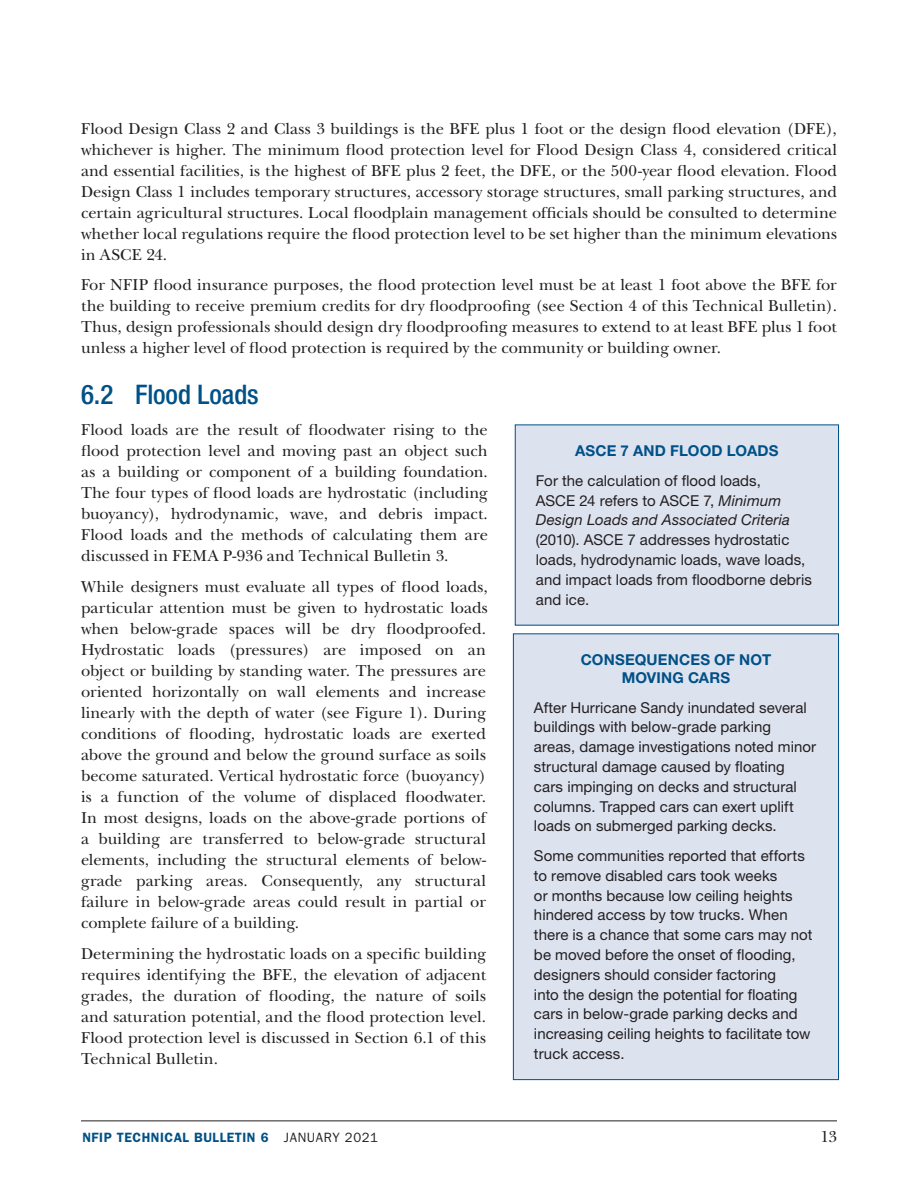
<style>
.page{position:relative;width:918px;height:1188px;background:#fff}
.page>*{position:absolute;margin:0;border:0;box-sizing:border-box;transform-origin:0 0}
.t1{font:500 condensed 27px "Helvetica Neue LT Std";letter-spacing:-.005em;color:#005187}
.t2{font:16.5px/21px "New Baskerville";color:#231f20;text-align:justify}
.t3{font:15px/19.8px "Helvetica Neue LT Std";letter-spacing:.005em;color:#231f20}
.t4{font:700 15px/18px "Helvetica Neue LT Std";letter-spacing:.01em;color:#005187;text-align:center}
.t5{font:600 13.5px "ITC Franklin Gothic Std";letter-spacing:.04em;color:#005187}
.s1{font-style:italic}
.s2{font-weight:400;color:#231f20}
</style>
<div class="page">
<hr style="left:81px;top:1120px;width:756px;height:1px;background:#231f20">
<div style="left:515px;top:425px;width:323px;height:200px;background:#dde2ef"></div>
<div style="left:515px;top:424px;width:324px;height:202px;border:1px solid #005187"></div>
<div style="left:513px;top:634px;width:325px;height:446px;background:#dde2ef"></div>
<div style="left:513px;top:633px;width:326px;height:447px;border:1px solid #005187"></div>
<p class="t2" style="left:81px;top:118px;width:758px">Flood Design Class 2 and Class 3 buildings is the BFE plus 1 foot or the design flood elevation (DFE), whichever is higher. The minimum flood protection level for Flood Design Class 4, considered critical and essential facilities, is the highest of BFE plus 2 feet, the DFE, or the 500-year flood elevation. Flood Design Class 1 includes temporary structures, accessory storage structures, small parking structures, and certain agricultural structures. Local floodplain management officials should be consulted to determine whether local regulations require the flood protection level to be set higher than the minimum elevations in ASCE 24.</p>
<p class="t2" style="left:81px;top:275px;width:758px">For NFIP flood insurance purposes, the flood protection level must be at least 1 foot above the BFE for the building to receive premium credits for dry floodproofing (see Section 4 of this Technical Bulletin).<br>Thus, design professionals should design dry floodproofing measures to extend to at least BFE plus 1 foot unless a higher level of flood protection is required by the community or building owner.</p>
<h1 class="t1" style="left:81px;top:379px;width:179px">6.2 Flood Loads</h1>
<p class="t2" style="left:81px;top:420px;width:408px">Flood loads are the result of floodwater rising to the flood protection level and moving past an object such as a building or component of a building foundation.<br>The four types of flood loads are hydrostatic (including buoyancy), hydrodynamic, wave, and debris impact.<br>Flood loads and the methods of calculating them are discussed in FEMA P-936 and Technical Bulletin 3.</p>
<p class="t2" style="left:81px;top:577px;width:408px">While designers must evaluate all types of flood loads, particular attention must be given to hydrostatic loads when below-grade spaces will be dry floodproofed.<br>Hydrostatic loads (pressures) are imposed on an object or building by standing water. The pressures are oriented horizontally on wall elements and increase linearly with the depth of water (see Figure 1). During conditions of flooding, hydrostatic loads are exerted above the ground and below the ground surface as soils become saturated. Vertical hydrostatic force (buoyancy) is a function of the volume of displaced floodwater.<br>In most designs, loads on the above-grade portions of a building are transferred to below-grade structural elements, including the structural elements of below&shy;grade parking areas. Consequently, any structural failure in below-grade areas could result in partial or complete failure of a building.</p>
<p class="t2" style="left:81px;top:943px;width:407px">Determining the hydrostatic loads on a specific building requires identifying the BFE, the elevation of adjacent grades, the duration of flooding, the nature of soils and saturation potential, and the flood protection level.<br>Flood protection level is discussed in Section 6.1 of this Technical Bulletin.</p>
<p class="t4" style="left:575px;top:442px;width:205px">ASCE 7 AND FLOOD LOADS</p>
<p class="t3" style="left:536px;top:470px;width:256px">For the calculation of flood loads,<br>ASCE 24 refers to ASCE 7, <span class="s1">Minimum<br>Design Loads and Associated Criteria</span></p>
<p class="t3" style="left:536px;top:530px;width:278px">(2010). ASCE 7 addresses hydrostatic loads, hydrodynamic loads, wave loads, and impact loads from floodborne debris and ice.</p>
<p class="t4" style="left:581px;top:650px;width:192px">CONSEQUENCES OF NOT<br>MOVING CARS</p>
<p class="t3" style="left:534px;top:697px;width:284px">After Hurricane Sandy inundated several buildings with below-grade parking areas, damage investigations noted minor structural damage caused by floating cars impinging on decks and structural columns. Trapped cars can exert uplift loads on submerged parking decks.</p>
<p class="t3" style="left:534px;top:846px;width:280px">Some communities reported that efforts to remove disabled cars took weeks<br>or months because low ceiling heights hindered access by tow trucks. When there is a chance that some cars may not be moved before the onset of flooding, designers should consider factoring<br>into the design the potential for floating cars in below-grade parking decks and increasing ceiling heights to facilitate tow truck access.</p>
<p class="t5" style="left:82px;top:1129px;width:297px">NFIP TECHNICAL BULLETIN 6 <span class="s2">JANUARY 2021</span></p>
<p class="t2" style="left:820px;top:1126px;width:18px">13</p>
</div>
